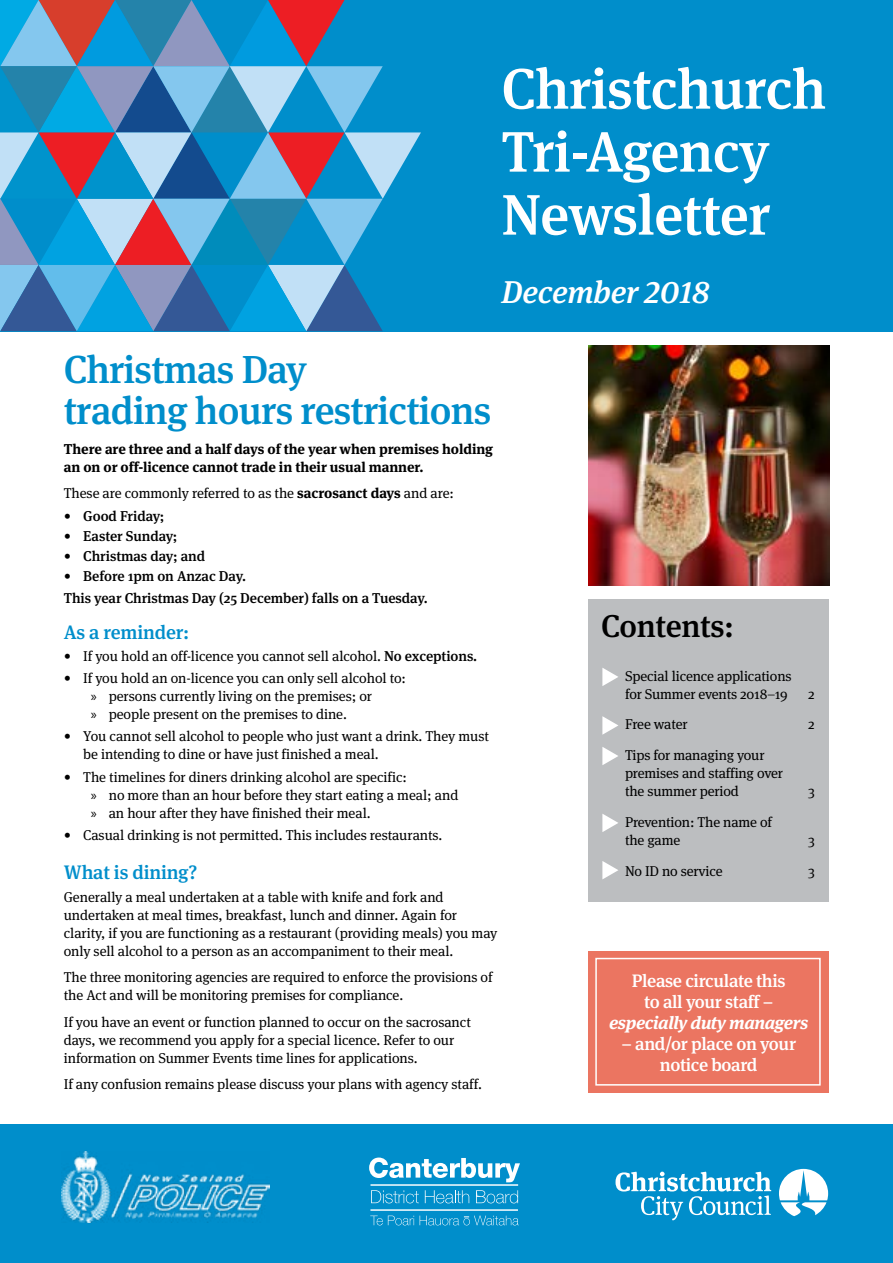
<style>
.page{position:relative;width:893px;height:1263px;background:#fff}
.page>*{position:absolute;margin:0;border:0;box-sizing:border-box;transform-origin:0 0}
.t1{font:500 57px/63px "Meta Serif Pro";letter-spacing:-.01em;color:#fff}
.t2{font:500 39px/40.5px "Meta Serif Pro";letter-spacing:-.02em;color:#008ecb}
.t3{font:italic 500 31.5px "Meta Serif Pro";letter-spacing:-.01em;color:#fff}
.t4{font:500 31.5px "Meta Serif Pro";letter-spacing:-.01em;color:#000}
.t5{font:500 19.5px "Meta Serif Pro";letter-spacing:-.01em;color:#008ecb}
.t6{font:500 18px/21px "Meta Serif Pro";letter-spacing:-.02em;color:#fff;text-align:center}
.t7{font:italic 700 18px "Meta Serif Pro";letter-spacing:-.02em;color:#fff}
.t8{font:14.25px/18px "Meta Serif Pro";letter-spacing:-.005em;color:#000}
.t9{font:500 14.25px/22.2px "Meta Serif Pro";letter-spacing:-.005em;color:#000}
.t10{font:700 14.25px/18px "Meta Serif Pro";letter-spacing:-.005em;color:#000}
.s1{font-weight:700}
.s2{font-weight:500}
.s3{font-family:"Myriad Pro"}
</style>
<div class="page">
<div style="left:0;top:0;width:893px;height:332px;background:#008ecb"></div>
<div style="left:0;top:1124px;width:893px;height:139px;background:#008ecb"></div>
<svg style="left:779px;top:1169px;width:49px;height:47px"></svg>
<svg style="left:615px;top:1172px;width:156px;height:48px"></svg>
<svg style="left:371px;top:1190px;width:48px;height:13px"></svg>
<svg style="left:425px;top:1190px;width:44px;height:13px"></svg>
<svg style="left:476px;top:1190px;width:42px;height:13px"></svg>
<svg style="left:370px;top:1215px;width:149px;height:10px"></svg>
<hr style="left:370px;top:1209px;width:148px;height:2px;background:#fff">
<hr style="left:370px;top:1184px;width:148px;height:2px;background:#fff">
<svg style="left:369px;top:1157px;width:151px;height:25px"></svg>
<img style="left:62px;top:1151px;width:208px;height:71px">
<svg style="left:0;top:0;width:421px;height:332px"></svg>
<div style="left:588px;top:600px;width:241px;height:302px;background:#bcbec0"></div>
<svg style="left:602px;top:668px;width:16px;height:18px"></svg>
<svg style="left:602px;top:716px;width:16px;height:19px"></svg>
<svg style="left:602px;top:861px;width:16px;height:18px"></svg>
<svg style="left:602px;top:747px;width:16px;height:18px"></svg>
<svg style="left:602px;top:814px;width:16px;height:18px"></svg>
<div style="left:588px;top:951px;width:241px;height:141px;background:#eb7561"></div>
<div style="left:595px;top:958px;width:226px;height:127px;border:2px solid #fff"></div>
<img style="left:588px;top:346px;width:241px;height:240px">
<h1 class="t1" style="left:501px;top:53px;width:326px">Christchurch<br>Tri-Agency<br>Newsletter</h1>
<h3 class="t3" style="left:501px;top:268px;width:210px">December 2018</h3>
<h2 class="t2" style="left:64px;top:347px;width:429px">Christmas Day<br>trading hours restrictions</h2>
<p class="t10" style="left:64px;top:439px;width:431px">There are three and a half days of the year when premises holding an on or off-licence cannot trade in their usual manner.</p>
<p class="t8" style="left:64px;top:484px;width:392px">These are commonly referred to as the <span class="s1">sacrosanct days</span> and are:</p>
<p class="t9" style="left:64px;top:504px;width:102px">• Good Friday;</p>
<p class="t9" style="left:64px;top:524px;width:115px">• Easter Sunday;</p>
<p class="t9" style="left:64px;top:544px;width:143px">• Christmas day; and</p>
<p class="t9" style="left:64px;top:564px;width:365px">• Before 1pm on Anzac Day.<br>This year Christmas Day (25 December) falls on a Tuesday.</p>
<h3 class="t5" style="left:64px;top:617px;width:127px">As a reminder:</h3>
<p class="t8" style="left:64px;top:646px;width:415px">• If you hold an off-licence you cannot sell alcohol. <span class="s2">No exceptions.</span></p>
<p class="t8" style="left:91px;top:668px;width:317px;text-indent:-27px">• If you hold an on-licence you can only sell alcohol to: <span class="s3">»</span> persons currently living on the premises; or<br><span class="s3">»</span> people present on the premises to dine.</p>
<p class="t8" style="left:83px;top:727px;width:407px;text-indent:-19px">• You cannot sell alcohol to people who just want a drink. They must be intending to dine or have just finished a meal.</p>
<p class="t8" style="left:91px;top:767px;width:369px;text-indent:-27px">• The timelines for diners drinking alcohol are specific:<br><span class="s3">»</span> no more than an hour before they start eating a meal; and <span class="s3">»</span> an hour after they have finished their meal.</p>
<p class="t8" style="left:64px;top:825px;width:380px">• Casual drinking is not permitted. This includes restaurants.</p>
<h3 class="t5" style="left:64px;top:858px;width:135px">What is dining?</h3>
<p class="t8" style="left:64px;top:887px;width:435px">Generally a meal undertaken at a table with knife and fork and undertaken at meal times, breakfast, lunch and dinner. Again for clarity, if you are functioning as a restaurant (providing meals) you may only sell alcohol to a person as an accompaniment to their meal.</p>
<p class="t8" style="left:64px;top:967px;width:430px">The three monitoring agencies are required to enforce the provisions of the Act and will be monitoring premises for compliance.</p>
<p class="t8" style="left:64px;top:1012px;width:409px">If you have an event or function planned to occur on the sacrosanct days, we recommend you apply for a special licence. Refer to our information on Summer Events time lines for applications.</p>
<p class="t8" style="left:64px;top:1074px;width:420px">If any confusion remains please discuss your plans with agency staff.</p>
<h3 class="t4" style="left:601px;top:602px;width:134px">Contents:</h3>
<p class="t8" style="left:625px;top:666px;width:168px">Special licence applications for Summer events 2018–19</p>
<p class="t8" style="left:808px;top:684px;width:8px">2</p>
<p class="t8" style="left:625px;top:715px;width:64px">Free water</p>
<p class="t8" style="left:808px;top:715px;width:8px">2</p>
<p class="t8" style="left:625px;top:745px;width:160px">Tips for managing your premises and staffing over the summer period</p>
<p class="t8" style="left:808px;top:781px;width:8px">3</p>
<p class="t8" style="left:625px;top:812px;width:148px">Prevention: The name of the game</p>
<p class="t8" style="left:808px;top:830px;width:8px">3</p>
<p class="t8" style="left:625px;top:861px;width:99px">No ID no service</p>
<p class="t8" style="left:808px;top:861px;width:8px">3</p>
<p class="t6" style="left:632px;top:969px;width:155px">Please circulate this to all your staff –</p>
<p class="t7" style="left:609px;top:1008px;width:201px">especially duty managers</p>
<p class="t6" style="left:621px;top:1032px;width:176px">– and/or place on your notice board</p>
</div>
